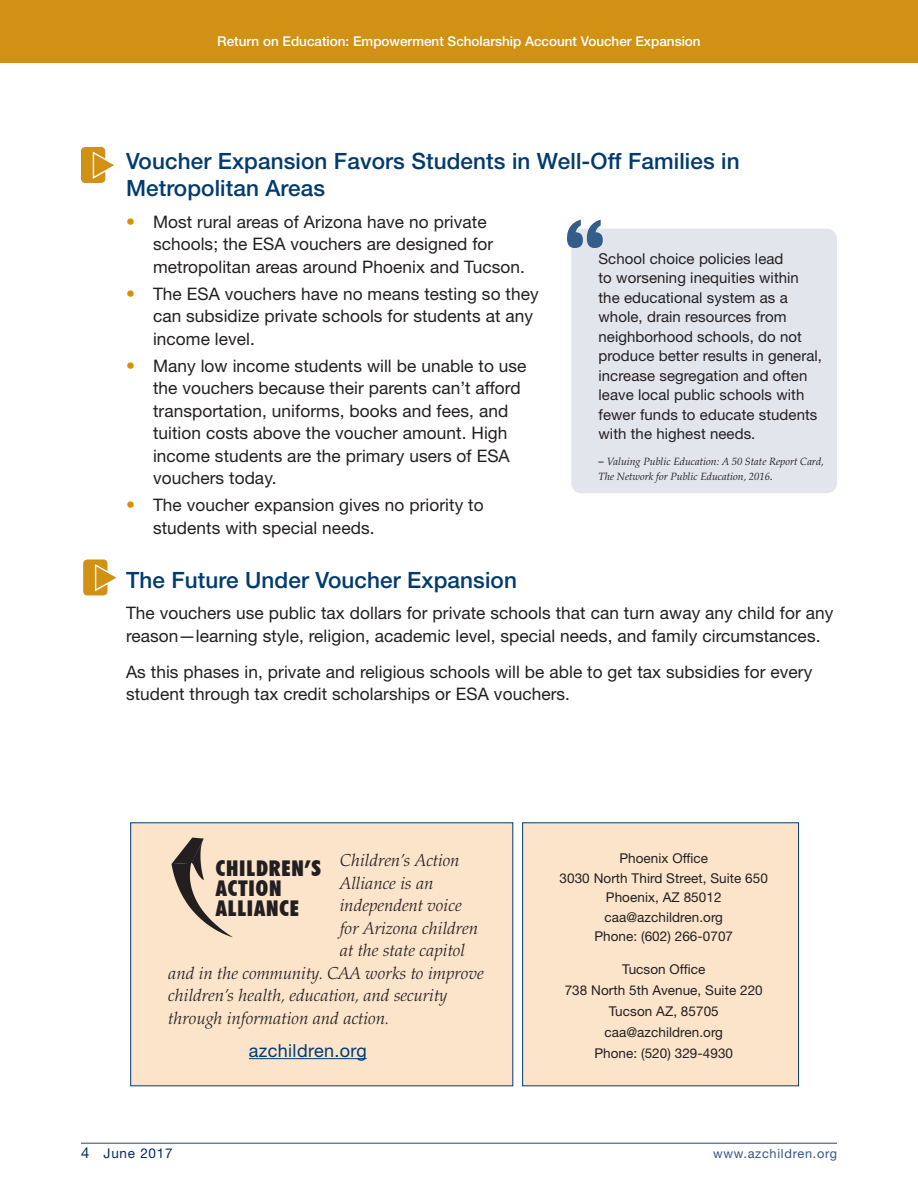
<style>
.page{position:relative;width:918px;height:1188px;background:#fff}
.page>*{position:absolute;margin:0;border:0;box-sizing:border-box;transform-origin:0 0}
.Subheads{font:500 22.5px/27px "Helvetica Neue LT Std";letter-spacing:.005em;color:#003b70}
.body_text{font:900 condensed 21.75px/20.4px "Futura BT";letter-spacing:.04em;color:#231f20}
.body_text-2{font:18px "Helvetica Neue LT Std";letter-spacing:.02em;color:#003b70}
.body_text-3{font:17.25px/22.5px "Helvetica Neue LT Std";letter-spacing:.005em;color:#231f20}
.body_text-4{font:italic 300 17.25px "Palatino LT Std";letter-spacing:.005em;color:#231f20}
.table_text_2{font:15px/19.5px "Helvetica Neue LT Std";letter-spacing:.005em;color:#231f20}
.body_text-5{font:13.5px/19.5px "Helvetica Neue LT Std";letter-spacing:.005em;color:#231f20;text-align:center}
.t1{font:500 13.5px "Helvetica Neue LT Std";color:#fff}
.t2{font:13.5px "Helvetica Neue LT Std";letter-spacing:.055em;color:#002c62}
.t3{font:12.75px "Helvetica Neue LT Std";letter-spacing:.055em;color:#375586}
.table_text_2-2{font:italic 10.5px/14.4px "Palatino LT Std";color:#231f20}
.s1{font-size:18px;color:#db8f00}
.s2{font-family:"Helvetica Neue LT Std";font-style:normal}
.s3{font-size:15px}
</style>
<div class="page">
<div style="left:0;top:0;width:918px;height:63px;background:#d09114"></div>
<hr style="left:81px;top:1143px;width:756px;height:1px;background:#314463">
<div style="left:130px;top:823px;width:383px;height:263px;background:#fce4cb"></div>
<div style="left:522px;top:823px;width:277px;height:263px;background:#fce4cb;border:1px solid #003b70"></div>
<svg style="left:171px;top:838px;width:62px;height:99px"></svg>
<div style="left:83px;top:560px;width:25px;height:35px;background:#d09114;border-radius:4px"></div>
<svg style="left:94px;top:563px;width:22px;height:30px"></svg>
<div style="left:81px;top:147px;width:24px;height:36px;background:#d09114;border-radius:4px"></div>
<svg style="left:92px;top:150px;width:22px;height:30px"></svg>
<hr style="left:249px;top:1058px;width:118px;height:1px;background:#003b70">
<div style="left:571px;top:229px;width:266px;height:264px;background:#e3e5ed;border-radius:10px"></div>
<svg style="left:567px;top:220px;width:36px;height:28px"></svg>
<p class="t1" style="left:217px;top:33px;width:485px">Return on Education: Empowerment Scholarship Account Voucher Expansion</p>
<p class="Subheads" style="left:126px;top:147px;width:615px">Voucher Expansion Favors Students in Well-Off Families in<br>Metropolitan Areas</p>
<p class="body_text-3" style="left:153px;top:210px;width:373px;text-indent:-27px"><span class="s1">•</span> Most rural areas of Arizona have no private schools; the ESA vouchers are designed for metropolitan areas around Phoenix and Tucson.</p>
<p class="body_text-3" style="left:153px;top:282px;width:387px;text-indent:-27px"><span class="s1">•</span> The ESA vouchers have no means testing so they can subsidize private schools for students at any income level.</p>
<p class="body_text-3" style="left:153px;top:354px;width:375px;text-indent:-27px"><span class="s1">•</span> Many low income students will be unable to use the vouchers because their parents can’t afford transportation, uniforms, books and fees, and tuition costs above the voucher amount. High income students are the primary users of ESA vouchers today.</p>
<p class="body_text-3" style="left:153px;top:493px;width:332px;text-indent:-27px"><span class="s1">•</span> The voucher expansion gives no priority to students with special needs.</p>
<p class="Subheads" style="left:126px;top:566px;width:392px">The Future Under Voucher Expansion</p>
<p class="body_text-3" style="left:126px;top:601px;width:709px">The vouchers use public tax dollars for private schools that can turn away any child for any reason—learning style, religion, academic level, special needs, and family circumstances.</p>
<p class="body_text-3" style="left:126px;top:660px;width:688px">As this phases in, private and religious schools will be able to get tax subsidies for every student through tax credit scholarships or ESA vouchers.</p>
<p class="table_text_2" style="left:598px;top:248px;width:225px">School choice policies lead<br>to worsening inequities within the educational system as a whole, drain resources from neighborhood schools, do not produce better results in general, increase segregation and often leave local public schools with fewer funds to educate students with the highest needs.</p>
<p class="table_text_2-2" style="left:598px;top:455px;width:227px"><span class="s2">–</span> Valuing Public Education: A 50 State Report Card,<br>The Network for Public Education, 2016<span class="s2">.</span></p>
<p class="body_text" style="left:216px;top:858px;width:107px">CHILDREN’S<br>ACTION<br>ALLIANCE</p>
<p class="body_text-4" style="left:340px;top:851px;width:121px">Children’s Action</p>
<p class="body_text-4" style="left:340px;top:873px;width:95px">Alliance is an</p>
<p class="body_text-4" style="left:340px;top:896px;width:123px">independent voice</p>
<p class="body_text-4" style="left:340px;top:918px;width:140px">for Arizona children</p>
<p class="body_text-4" style="left:340px;top:941px;width:127px">at the state capitol</p>
<p class="body_text-4" style="left:168px;top:963px;width:317px">and in the community. CAA works to improve</p>
<p class="body_text-4" style="left:168px;top:986px;width:281px">children’s health, education, and security</p>
<p class="body_text-4" style="left:168px;top:1008px;width:223px">through information and action.</p>
<p class="body_text-2" style="left:249px;top:1040px;width:119px">azchildren.org</p>
<p class="body_text-5" style="left:560px;top:849px;width:210px">Phoenix Office<br>3030 North Third Street, Suite 650<br>Phoenix, AZ 85012</p>
<p class="body_text-5" style="left:604px;top:907px;width:120px">caa@azchildren.org</p>
<p class="body_text-5" style="left:594px;top:927px;width:140px">Phone: (602) 266-0707</p>
<p class="body_text-5" style="left:622px;top:960px;width:85px">Tucson Office</p>
<p class="body_text-5" style="left:565px;top:981px;width:200px">738 North 5th Avenue, Suite 220</p>
<p class="body_text-5" style="left:609px;top:1002px;width:112px">Tucson AZ, 85705</p>
<p class="body_text-5" style="left:604px;top:1023px;width:120px">caa@azchildren.org</p>
<p class="body_text-5" style="left:594px;top:1044px;width:140px">Phone: (520) 329-4930</p>
<p class="t2" style="left:81px;top:1145px;width:93px"><span class="s3">4</span> June 2017</p>
<p class="t3" style="left:713px;top:1146px;width:125px">www.azchildren.org</p>
</div>
